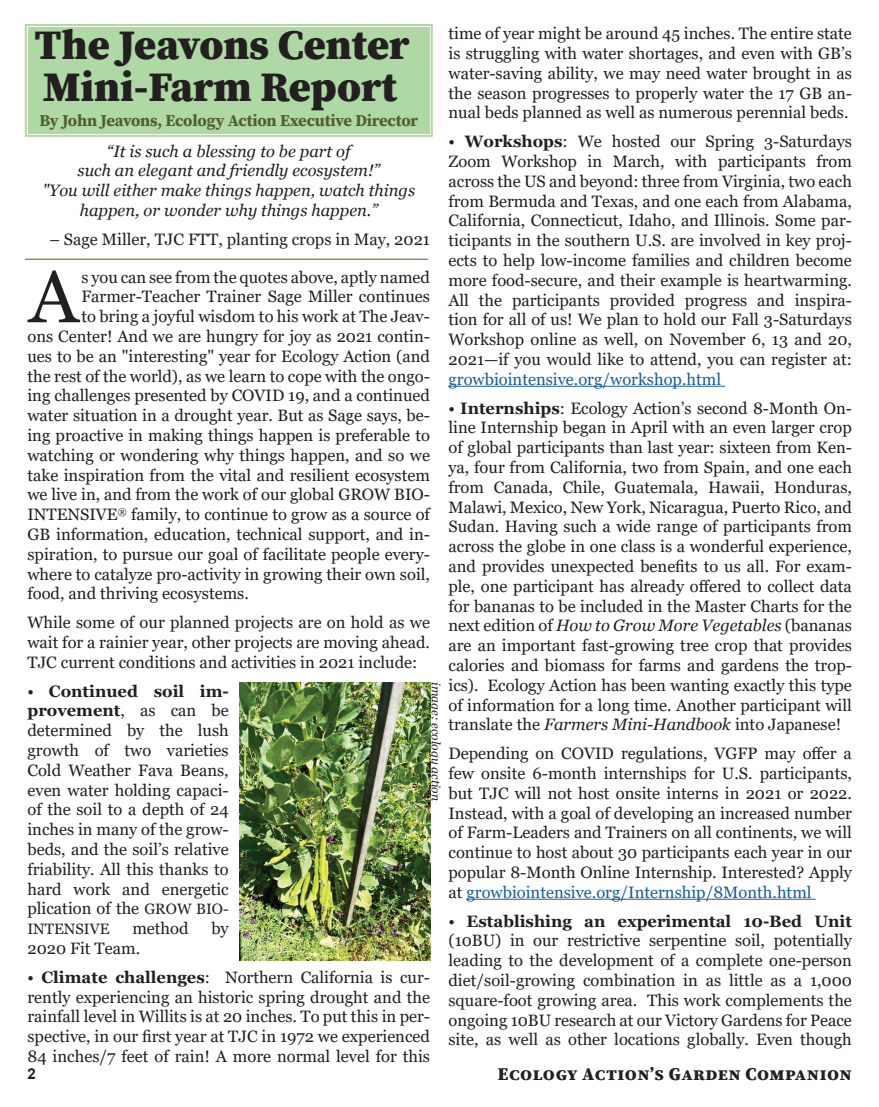
<style>
.page{position:relative;width:879px;height:1107px;background:#fff}
.page>*{position:absolute;margin:0;border:0;box-sizing:border-box;transform-origin:0 0}
.t1{font:73.65px "Georgia";color:#231f20}
.t2{font:900 42px/42px "Source Serif Pro";color:#231f20}
.t3{font:900 18px "Source Serif Pro";letter-spacing:.025em;color:#231f20}
.t4{font:16.5px/19.8px "Georgia";color:#231f20;text-align:justify}
.t5{font:italic 16.5px/19.8px "Georgia";color:#231f20;text-align:center}
.t6{font:700 16.5px "Source Serif Pro";letter-spacing:-.015em;color:#505f29}
.t7{font:16.5px "Georgia";color:#175d9e}
.t8{font:15px "Georgia";color:#231f20}
.t9{font:700 15px "Arial";color:#231f20}
.t10{font:italic 12px "Georgia";color:#231f20}
.s1{font-weight:700}
.s2{font-style:italic}
.s3{color:#175d9e}
.s4{font-size:15px}
</style>
<div class="page">
<div style="left:24px;top:24px;width:409px;height:113px;background:#aed8a4"></div>
<div style="left:29px;top:28px;width:399px;height:105px;border:2px solid #b0d7a4"></div>
<hr style="left:448px;top:386px;width:276px;height:1px;background:#175d9e">
<hr style="left:466px;top:899px;width:349px;height:1px;background:#175d9e">
<img style="left:239px;top:682px;width:191px;height:279px">
<hr style="left:25px;top:259px;width:403px;height:1px;background:#4e803a">
<p class="t4" style="left:448px;top:24px;width:405px">time of year might be around 45 inches. The entire state is struggling with water shortages, and even with GB’s water-saving ability, we may need water brought in as the season progresses to properly water the 17 GB an&shy;nual beds planned as well as numerous perennial beds.</p>
<p class="t4" style="left:448px;top:132px;width:405px">• <span class="s1">Workshops</span>: We hosted our Spring 3-Saturdays Zoom Workshop in March, with participants from across the US and beyond: three from Virginia, two each from Bermuda and Texas, and one each from Alabama, California, Connecticut, Idaho, and Illinois. Some par&shy;ticipants in the southern U.S. are involved in key proj&shy;ects to help low-income families and children become more food-secure, and their example is heartwarming.<br>All the participants provided progress and inspira&shy;tion for all of us! We plan to hold our Fall 3-Saturdays Workshop online as well, on November 6, 13 and 20, 2021—if you would like to attend, you can register at:</p>
<p class="t7" style="left:448px;top:369px;width:274px">growbiointensive.org/workshop.html</p>
<p class="t4" style="left:448px;top:398px;width:405px">• <span class="s1">Internships</span>: Ecology Action’s second 8-Month On&shy;line Internship began in April with an even larger crop of global participants than last year: sixteen from Ken&shy;ya, four from California, two from Spain, and one each from Canada, Chile, Guatemala, Hawaii, Honduras, Malawi, Mexico, New York, Nicaragua, Puerto Rico, and Sudan. Having such a wide range of participants from across the globe in one class is a wonderful experience, and provides unexpected benefits to us all. For exam&shy;ple, one participant has already offered to collect data for bananas to be included in the Master Charts for the next edition of <span class="s2">How to Grow More Vegetables</span> (bananas are an important fast-growing tree crop that provides calories and biomass for farms and gardens the trop&shy;ics). Ecology Action has been wanting exactly this type of information for a long time. Another participant will translate the <span class="s2">Farmers Mini-Handbook</span> into Japanese!</p>
<p class="t4" style="left:448px;top:744px;width:405px">Depending on COVID regulations, VGFP may offer a few onsite 6-month internships for U.S. participants, but TJC will not host onsite interns in 2021 or 2022.<br>Instead, with a goal of developing an increased number of Farm-Leaders and Trainers on all continents, we will continue to host about 30 participants each year in our popular 8-Month Online Internship. Interested? Apply at <span class="s3">growbiointensive.org/Internship/8Month.html</span></p>
<p class="t4" style="left:448px;top:911px;width:405px">• <span class="s1">Establishing an experimental 10-Bed Unit </span>(10BU) in our restrictive serpentine soil, potentially leading to the development of a complete one-person diet/soil-growing combination in as little as a 1,000 square-foot growing area. This work complements the ongoing 10BU research at our Victory Gardens for Peace site, as well as other locations globally. Even though</p>
<h2 class="t2" style="left:34px;top:23px;width:376px">The Jeavons Center<br>Mini-Farm Report</h2>
<p class="t6" style="left:40px;top:109px;width:380px">By John Jeavons, Ecology Action Executive Director</p>
<p class="t5" style="left:42px;top:141px;width:374px">“It is such a blessing to be part of<br>such an elegant and friendly ecosystem!”<br>"You will either make things happen, watch things happen, or wonder why things happen.”</p>
<p class="t4" style="left:49px;top:230px;width:382px">– Sage Miller, TJC FTT, planting crops in May, 2021</p>
<h1 class="t1" style="left:29px;top:252px;width:51px">A</h1>
<p class="t4" style="left:81px;top:267px;width:350px">s you can see from the quotes above, aptly named</p>
<p class="t4" style="left:81px;top:287px;width:350px">Farmer-Teacher Trainer Sage Miller continues</p>
<p class="t4" style="left:81px;top:307px;width:350px">to bring a joyful wisdom to his work at The Jeav-</p>
<p class="t4" style="left:27px;top:327px;width:404px">ons Center! And we are hungry for joy as 2021 contin-</p>
<p class="t4" style="left:27px;top:347px;width:404px">ues to be an "interesting" year for Ecology Action (and</p>
<p class="t4" style="left:27px;top:366px;width:404px">the rest of the world), as we learn to cope with the ongo-</p>
<p class="t4" style="left:27px;top:386px;width:404px">ing challenges presented by COVID 19, and a continued</p>
<p class="t4" style="left:27px;top:406px;width:404px">water situation in a drought year. But as Sage says, be-</p>
<p class="t4" style="left:27px;top:426px;width:404px">ing proactive in making things happen is preferable to</p>
<p class="t4" style="left:27px;top:446px;width:404px">watching or wondering why things happen, and so we</p>
<p class="t4" style="left:27px;top:465px;width:404px">take inspiration from the vital and resilient ecosystem</p>
<p class="t4" style="left:27px;top:485px;width:404px">we live in, and from the work of our global GROW BIO-</p>
<p class="t4" style="left:27px;top:505px;width:404px">INTENSIVE<sup>®</sup> family, to continue to grow as a source of</p>
<p class="t4" style="left:27px;top:525px;width:404px">GB information, education, technical support, and in-</p>
<p class="t4" style="left:27px;top:545px;width:404px">spiration, to pursue our goal of facilitate people every-</p>
<p class="t4" style="left:27px;top:564px;width:404px">where to catalyze pro-activity in growing their own soil,</p>
<p class="t4" style="left:27px;top:584px;width:223px">food, and thriving ecosystems.</p>
<p class="t4" style="left:27px;top:613px;width:404px">While some of our planned projects are on hold as we wait for a rainier year, other projects are moving ahead.<br>TJC current conditions and activities in 2021 include:</p>
<p class="t4" style="left:27px;top:681px;width:203px">• <span class="s1">Continued soil im&shy;provement</span>, as can be determined by the lush growth of two varieties Cold Weather Fava Beans, even water holding capaci&shy;of the soil to a depth of 24 inches in many of the grow&shy;beds, and the soil’s relative friability. All this thanks to hard work and energetic plication of the <span class="s4">GROW BIO-</span></p>
<p class="t8" style="left:27px;top:920px;width:84px">INTENSIVE</p>
<p class="t4" style="left:132px;top:919px;width:58px">method</p>
<p class="t4" style="left:211px;top:919px;width:19px">by</p>
<p class="t4" style="left:27px;top:939px;width:114px">2020 Fit Team.</p>
<p class="t4" style="left:27px;top:968px;width:404px">• <span class="s1">Climate challenges</span>: Northern California is cur&shy;rently experiencing an historic spring drought and the rainfall level in Willits is at 20 inches. To put this in per&shy;spective, in our first year at TJC in 1972 we experienced 84 inches/7 feet of rain! A more normal level for this</p>
<p class="t10" style="left:443px;top:682px;width:120px;rotate:90deg">image: ecology action</p>
<p class="t9" style="left:27px;top:1063px;width:10px">2</p>
<p class="t3" style="left:497px;top:1061px;width:355px">Ecology Action’s Garden Companion</p>
</div>
